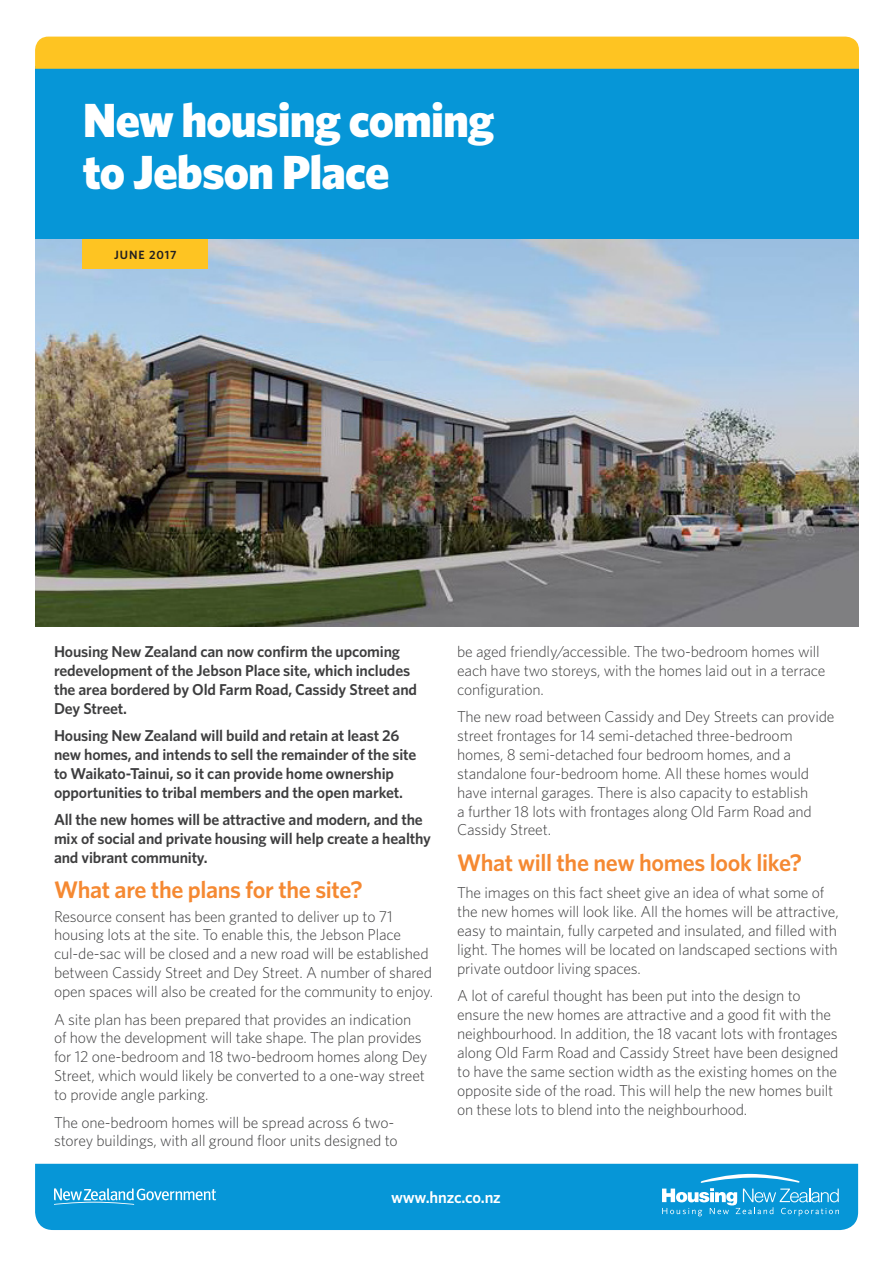
<style>
.page{position:relative;width:893px;height:1263px;background:#fff}
.page>*{position:absolute;margin:0;border:0;box-sizing:border-box;transform-origin:0 0}
.Main_Head{font:900 48px/52.5px "Whitney";letter-spacing:-.02em;color:#fff}
.Body_text{font:600 24px "Whitney";letter-spacing:-.015em;color:#f58932}
.Subhead{font:600 24px "Whitney";letter-spacing:-.015em;color:#f58932}
.Body_text-2{font:600 16.5px "Whitney";letter-spacing:-.01em;color:#fff}
.Body_text-3{font:300 15.75px/18.9px "Whitney";letter-spacing:-.01em;color:#3e3e3f}
.Body_text-4{font:600 15.75px/18.9px "Whitney";letter-spacing:-.01em;color:#3e3e3f}
.Main_Head_Sm{font:600 12px "Whitney";letter-spacing:.075em;color:#231f20}
</style>
<div class="page">
<img style="left:35px;top:239px;width:824px;height:387px">
<div style="left:35px;top:66px;width:824px;height:173px;background:#0696d7"></div>
<div style="left:35px;top:37px;width:824px;height:32px;background:#fec422"></div>
<div style="left:82px;top:239px;width:125px;height:30px;background:#fec422"></div>
<div style="left:35px;top:1164px;width:823px;height:66px;background:#0696d7"></div>
<svg style="left:54px;top:1188px;width:162px;height:17px;background:#48b2e1"></svg>
<svg style="left:662px;top:1173px;width:177px;height:43px;background:#36aade"></svg>
<p class="Main_Head" style="left:83px;top:93px;width:413px">New housing coming to Jebson Place</p>
<p class="Main_Head_Sm" style="left:114px;top:246px;width:64px">JUNE 2017</p>
<p class="Body_text-4" style="left:54px;top:642px;width:365px">Housing New Zealand can now confirm the upcoming redevelopment of the Jebson Place site, which includes the area bordered by Old Farm Road, Cassidy Street and Dey Street.</p>
<p class="Body_text-4" style="left:54px;top:726px;width:364px">Housing New Zealand will build and retain at least 26 new homes, and intends to sell the remainder of the site to Waikato-Tainui, so it can provide home ownership opportunities to tribal members and the open market.</p>
<p class="Body_text-4" style="left:54px;top:810px;width:379px">All the new homes will be attractive and modern, and the mix of social and private housing will help create a healthy and vibrant community.</p>
<p class="Subhead" style="left:54px;top:874px;width:310px">What are the plans for the site?</p>
<p class="Body_text-3" style="left:54px;top:906px;width:381px">Resource consent has been granted to deliver up to 71 housing lots at the site. To enable this, the Jebson Place cul-de-sac will be closed and a new road will be established between Cassidy Street and Dey Street. A number of shared open spaces will also be created for the community to enjoy.</p>
<p class="Body_text-3" style="left:54px;top:1009px;width:375px">A site plan has been prepared that provides an indication of how the development will take shape. The plan provides for 12 one-bedroom and 18 two-bedroom homes along Dey Street, which would likely be converted to a one-way street to provide angle parking.</p>
<p class="Body_text-3" style="left:54px;top:1112px;width:345px">The one-bedroom homes will be spread across 6 two&shy;storey buildings, with all ground floor units designed to</p>
<p class="Body_text-3" style="left:457px;top:641px;width:370px">be aged friendly/accessible. The two-bedroom homes will each have two storeys, with the homes laid out in a terrace configuration.</p>
<p class="Body_text-3" style="left:457px;top:707px;width:379px">The new road between Cassidy and Dey Streets can provide street frontages for 14 semi-detached three-bedroom homes, 8 semi-detached four bedroom homes, and a standalone four-bedroom home. All these homes would have internal garages. There is also capacity to establish<br>a further 18 lots with frontages along Old Farm Road and Cassidy Street.</p>
<p class="Body_text" style="left:457px;top:847px;width:347px">What will the new homes look like?</p>
<p class="Body_text-3" style="left:457px;top:883px;width:383px">The images on this fact sheet give an idea of what some of the new homes will look like. All the homes will be attractive, easy to maintain, fully carpeted and insulated, and filled with light. The homes will be located on landscaped sections with private outdoor living spaces.</p>
<p class="Body_text-3" style="left:457px;top:986px;width:383px">A lot of careful thought has been put into the design to ensure the new homes are attractive and a good fit with the neighbourhood. In addition, the 18 vacant lots with frontages along Old Farm Road and Cassidy Street have been designed to have the same section width as the existing homes on the opposite side of the road. This will help the new homes built on these lots to blend into the neighbourhood.</p>
<p class="Body_text-2" style="left:391px;top:1186px;width:111px">www.hnzc.co.nz</p>
</div>
